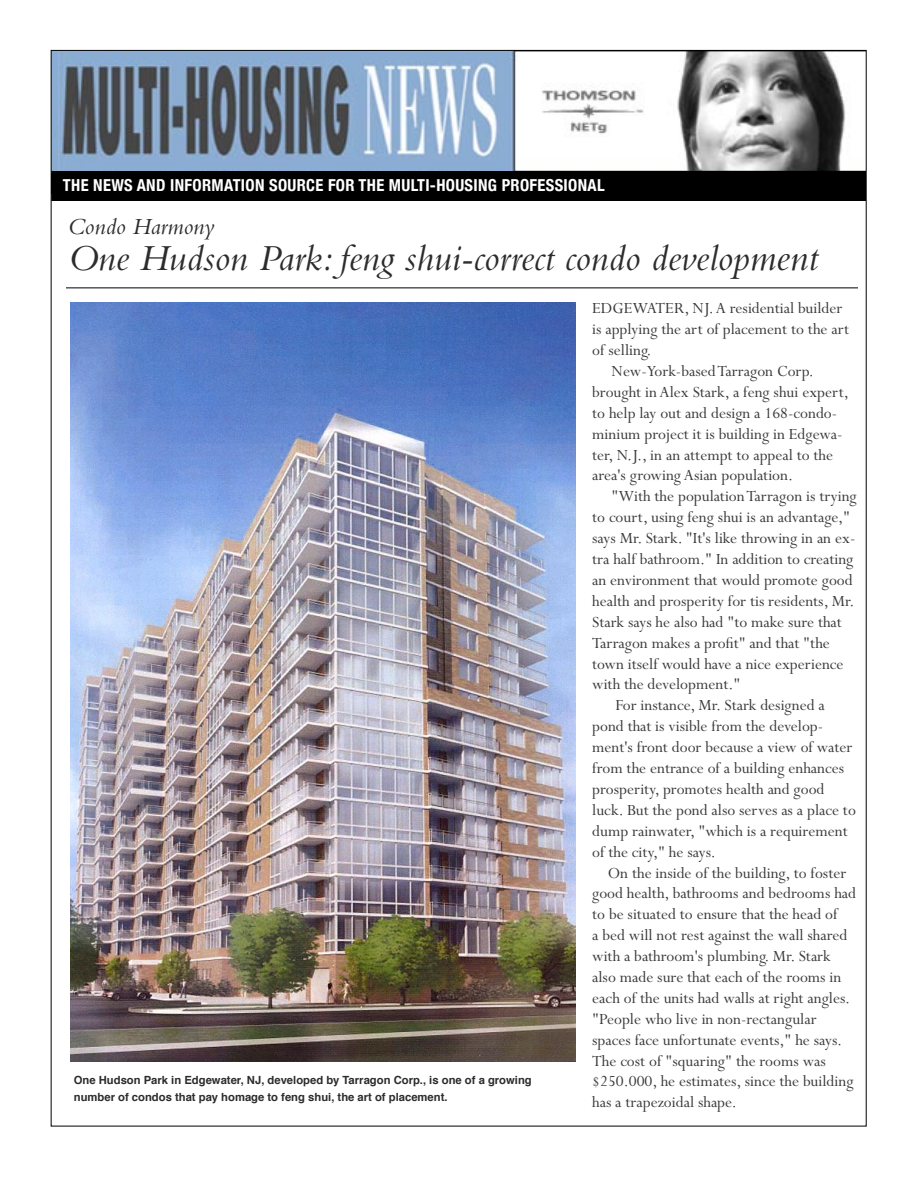
<style>
.page{position:relative;width:918px;height:1188px;background:#fff}
.page>*{position:absolute;margin:0;border:0;box-sizing:border-box;transform-origin:0 0}
.t1{font:38.25px "Bembo Italic Os F";color:#2c2c2c}
.t2{font:24px "Bembo Italic Os F";color:#2c2c2c}
.t3{font:17.4px/20.9px "Perpetua";color:#393939}
.t4{font:700 condensed 16.5px "Helvetica Neue";letter-spacing:.02em;color:#fff}
.t5{font:700 11.25px/16.5px "Helvetica";color:#2c2c2c}
.s1{font-size:39.3px}
</style>
<div class="page">
<img style="left:58px;top:50px;width:809px;height:121px">
<div style="left:51px;top:171px;width:821px;height:30px;background:#000"></div>
<div style="left:867px;top:28px;width:17px;height:188px;background:#fff"></div>
<hr style="left:66px;top:288px;width:792px;height:1px;background:#000">
<img style="left:70px;top:302px;width:505px;height:759px">
<p class="t4" style="left:63px;top:175px;width:543px">THE NEWS AND INFORMATION SOURCE FOR THE MULTI-HOUSING PROFESSIONAL</p>
<p class="t2" style="left:68px;top:213px;width:148px">Condo Harmony</p>
<p class="t1" style="left:68px;top:236px;width:752px">One Hudson Park: feng shui-correct condo develop<span class="s1">ment</span></p>
<p class="t3" style="left:592px;top:298px;width:259px">EDGEWATER, NJ. A residential builder is applying the art of placement to the art of selling.</p>
<p class="t3" style="left:592px;top:361px;width:258px;text-indent:19px">New-York-based Tarragon Corp. brought in Alex Stark, a feng shui expert, to help lay out and design a 168-condo&shy;minium project it is building in Edgewa&shy;ter, N.J., in an attempt to appeal to the area's growing Asian population.</p>
<p class="t3" style="left:592px;top:487px;width:266px;text-indent:19px">"With the population Tarragon is trying to court, using feng shui is an advantage," says Mr. Stark. "It's like throwing in an ex&shy;tra half bathroom." In addition to creating an environment that would promote good health and prosperity for tis residents, Mr.<br>Stark says he also had "to make sure that Tarragon makes a profit" and that "the town itself would have a nice experience with the development."</p>
<p class="t3" style="left:592px;top:696px;width:265px;text-indent:23px">For instance, Mr. Stark designed a pond that is visible from the develop&shy;ment's front door because a view of water from the entrance of a building enhances prosperity, promotes health and good luck. But the pond also serves as a place to dump rainwater, "which is a requirement of the city," he says.</p>
<p class="t3" style="left:592px;top:863px;width:265px;text-indent:16px">On the inside of the building, to foster good health, bathrooms and bedrooms had to be situated to ensure that the head of<br>a bed will not rest against the wall shared with a bathroom's plumbing. Mr. Stark also made sure that each of the rooms in each of the units had walls at right angles. "People who live in non-rectangular spaces face unfortunate events," he says.<br>The cost of "squaring" the rooms was $250.000, he estimates, since the building has a trapezoidal shape.</p>
<p class="t5" style="left:74px;top:1072px;width:460px">One Hudson Park in Edgewater, NJ, developed by Tarragon Corp., is one of a growing number of condos that pay homage to feng shui, the art of placement.</p>
</div>
